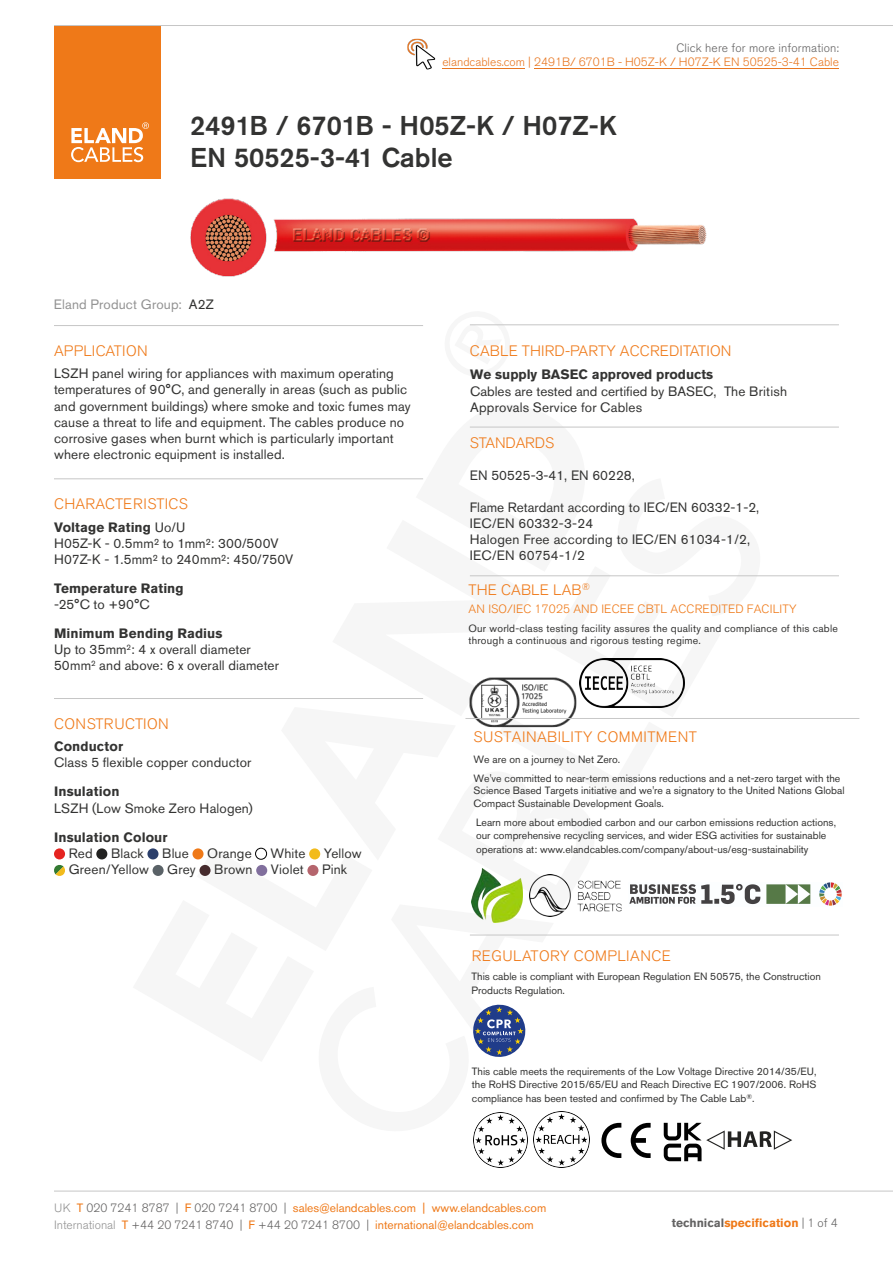
<style>
.page{position:relative;width:893px;height:1263px;background:#fff}
.page>*{position:absolute;margin:0;border:0;box-sizing:border-box;transform-origin:0 0}
.t1{font:500 27px/31.7px "Akzidenz Grotesk BE";color:#333332}
.t2{font:300 15px "Akzidenz Grotesk BE";letter-spacing:.01em;color:#ef7918}
.t3{font:300 15px "Akzidenz Grotesk BE";letter-spacing:.03em;color:#ef7918}
.t4{font:300 15px "Akzidenz Grotesk BE";letter-spacing:-.01em;color:#ef7918}
.t5{font:13.5px/16.2px "Akzidenz Grotesk BE";letter-spacing:.01em;color:#333332}
.t6{font:700 13.5px "Akzidenz Grotesk BE";color:#333332}
.t7{font:13.5px "Akzidenz Grotesk BE";letter-spacing:.01em;color:#929292}
.t8{font:12px/17.5px "Akzidenz Grotesk BE";color:#ef7918}
.t9{font:300 12px "Akzidenz Grotesk BE";color:#e87722}
.t10{font:300 12px "Akzidenz Grotesk BE";letter-spacing:.015em;color:#ef7918}
.t11{font:300 12px "Akzidenz Grotesk BE";letter-spacing:.015em;color:#646363}
.t12{font:700 12px "Akzidenz Grotesk BE";color:#ef7918}
.t13{font:10.5px/13.6px "Akzidenz Grotesk BE";color:#333332}
.t14{font:10.5px/12.8px "Akzidenz Grotesk BE";letter-spacing:.02em;color:#333332}
.s1{font-weight:700}
.s2{font-weight:300;color:#929292}
.s3{font-weight:300;color:#646363}
.s4{color:#646363}
</style>
<div class="page">
<svg style="left:470px;top:325px;width:45px;height:1px"></svg>
<div style="left:54px;top:26px;width:106px;height:153px;background:#ef7918"></div>
<svg style="left:71px;top:122px;width:78px;height:40px"></svg>
<hr style="left:54px;top:25px;width:839px;height:1px;background:#c6c6c6">
<hr style="left:54px;top:1191px;width:839px;height:1px;background:#c6c6c6">
<hr style="left:534px;top:68px;width:305px;height:1px;background:#e87722">
<hr style="left:443px;top:68px;width:82px;height:1px;background:#e87722">
<hr style="left:54px;top:325px;width:369px;height:1px;background:#c6c6c6">
<hr style="left:54px;top:478px;width:369px;height:1px;background:#c6c6c6">
<hr style="left:54px;top:698px;width:369px;height:1px;background:#c6c6c6">
<div style="left:54px;top:848px;width:11px;height:11px;background:#e52420;border-radius:50%"></div>
<div style="left:96px;top:848px;width:11px;height:11px;background:#222221;border-radius:50%"></div>
<div style="left:147px;top:848px;width:11px;height:11px;background:#2b3f6b;border-radius:50%"></div>
<div style="left:192px;top:848px;width:12px;height:11px;background:#ef7918;border-radius:50%"></div>
<div style="left:255px;top:848px;width:12px;height:11px;border:1px solid #000;border-radius:50%"></div>
<div style="left:309px;top:848px;width:11px;height:11px;background:#f2bb1c;border-radius:50%"></div>
<svg style="left:54px;top:865px;width:11px;height:11px"></svg>
<div style="left:153px;top:865px;width:11px;height:11px;background:#5a6267;border-radius:50%"></div>
<div style="left:199px;top:865px;width:12px;height:11px;background:#452a2c;border-radius:50%"></div>
<div style="left:256px;top:865px;width:11px;height:11px;background:#816f9d;border-radius:50%"></div>
<div style="left:307px;top:865px;width:11px;height:11px;background:#b5656d;border-radius:50%"></div>
<hr style="left:470px;top:324px;width:369px;height:1px;background:#c6c6c6">
<hr style="left:470px;top:427px;width:369px;height:1px;background:#c6c6c6">
<img style="left:190px;top:198px;width:517px;height:79px">
<img style="left:407px;top:38px;width:29px;height:32px">
<svg style="left:722px;top:1130px;width:70px;height:20px"></svg>
<svg style="left:473px;top:1004px;width:53px;height:53px"></svg>
<hr style="left:470px;top:935px;width:369px;height:1px;background:#c6c6c6">
<img style="left:663px;top:1122px;width:59px;height:39px">
<hr style="left:470px;top:575px;width:369px;height:1px;background:#c6c6c6">
<img style="left:581px;top:659px;width:104px;height:49px">
<img style="left:469px;top:673px;width:118px;height:55px">
<hr style="left:465px;top:718px;width:394px;height:1px;background:#c6c6c6">
<img style="left:472px;top:868px;width:50px;height:55px">
<img style="left:629px;top:883px;width:213px;height:23px">
<img style="left:529px;top:875px;width:92px;height:41px">
<svg style="left:601px;top:1123px;width:20px;height:35px"></svg>
<svg style="left:631px;top:1123px;width:20px;height:35px"></svg>
<img style="left:473px;top:1113px;width:55px;height:54px">
<img style="left:534px;top:1112px;width:56px;height:56px">
<p class="t11" style="left:676px;top:41px;width:164px">Click here for more information:</p>
<p class="t9" style="left:442px;top:55px;width:398px">elandcables.com | 2491B/ 6701B - H05Z-K / H07Z-K EN 50525-3-41 Cable</p>
<h1 class="t1" style="left:190px;top:109px;width:428px">2491B / 6701B - H05Z-K / H07Z-K<br>EN 50525-3-41 Cable</h1>
<p class="t7" style="left:54px;top:296px;width:130px">Eland Product Group:</p>
<p class="t5" style="left:189px;top:296px;width:27px">A2Z</p>
<p class="t2" style="left:54px;top:342px;width:95px">APPLICATION</p>
<p class="t5" style="left:54px;top:365px;width:358px">LSZH panel wiring for appliances with maximum operating temperatures of 90°C, and generally in areas (such as public and government buildings) where smoke and toxic fumes may cause a threat to life and equipment. The cables produce no corrosive gases when burnt which is particularly important where electronic equipment is installed.</p>
<p class="t2" style="left:54px;top:495px;width:135px">CHARACTERISTICS</p>
<p class="t5" style="left:54px;top:519px;width:241px"><span class="s1">Voltage Rating</span> Uo/U<br>H05Z-K - 0.5mm² to 1mm²: 300/500V<br>H07Z-K - 1.5mm² to 240mm²: 450/750V</p>
<p class="t6" style="left:54px;top:580px;width:131px">Temperature Rating</p>
<p class="t5" style="left:54px;top:596px;width:97px">-25°C to +90°C</p>
<p class="t5" style="left:54px;top:625px;width:227px"><span class="s1">Minimum Bending Radius<br></span>Up to 35mm<sup>2</sup>: 4 x overall diameter<br>50mm<sup>2</sup> and above: 6 x overall diameter</p>
<p class="t3" style="left:54px;top:715px;width:116px">CONSTRUCTION</p>
<p class="t6" style="left:54px;top:739px;width:71px">Conductor</p>
<p class="t5" style="left:54px;top:754px;width:199px">Class 5 flexible copper conductor</p>
<p class="t6" style="left:54px;top:784px;width:67px">Insulation</p>
<p class="t5" style="left:54px;top:800px;width:200px">LSZH (Low Smoke Zero Halogen)</p>
<p class="t6" style="left:54px;top:829px;width:115px">Insulation Colour</p>
<p class="t5" style="left:69px;top:845px;width:25px">Red</p>
<p class="t5" style="left:111px;top:845px;width:34px">Black</p>
<p class="t5" style="left:162px;top:845px;width:28px">Blue</p>
<p class="t5" style="left:207px;top:845px;width:46px">Orange</p>
<p class="t5" style="left:270px;top:845px;width:37px">White</p>
<p class="t5" style="left:324px;top:845px;width:39px">Yellow</p>
<p class="t5" style="left:69px;top:861px;width:82px">Green/Yellow</p>
<p class="t5" style="left:167px;top:861px;width:30px">Grey</p>
<p class="t5" style="left:214px;top:861px;width:40px">Brown</p>
<p class="t5" style="left:271px;top:861px;width:34px">Violet</p>
<p class="t5" style="left:322px;top:861px;width:26px">Pink</p>
<p class="t2" style="left:470px;top:342px;width:263px">CABLE THIRD-PARTY ACCREDITATION</p>
<p class="t6" style="left:470px;top:367px;width:245px">We supply BASEC approved products</p>
<p class="t5" style="left:470px;top:383px;width:318px">Cables are tested and certified by BASEC, The British<br>Approvals Service for Cables</p>
<p class="t4" style="left:470px;top:434px;width:86px">STANDARDS</p>
<p class="t5" style="left:470px;top:467px;width:166px">EN 50525-3-41, EN 60228,</p>
<p class="t5" style="left:470px;top:499px;width:291px">Flame Retardant according to IEC/EN 60332-1-2,<br>IEC/EN 60332-3-24<br>Halogen Free according to IEC/EN 61034-1/2,<br>IEC/EN 60754-1/2</p>
<p class="t2" style="left:469px;top:581px;width:123px">THE CABLE LAB<sup>®</sup></p>
<p class="t10" style="left:469px;top:602px;width:330px">AN ISO/IEC 17025 AND IECEE CBTL ACCREDITED FACILITY</p>
<p class="t14" style="left:468px;top:621px;width:371px">Our world-class testing facility assures the quality and compliance of this cable through a continuous and rigorous testing regime.</p>
<p class="t3" style="left:473px;top:729px;width:225px">SUSTAINABILITY COMMITMENT</p>
<p class="t13" style="left:474px;top:750px;width:368px;line-height:18.1px">We are on a journey to Net Zero.<br>We've committed to near-term emissions reductions and a net-zero target with the</p>
<p class="t13" style="left:474px;top:784px;width:372px;line-height:12.6px">Science Based Targets initiative and we're a signatory to the United Nations Global<br>Compact Sustainable Development Goals.</p>
<p class="t13" style="left:476px;top:815px;width:361px">Learn more about embodied carbon and our carbon emissions reduction actions, our comprehensive recycling services, and wider ESG activities for sustainable operations at: www.elandcables.com/company/about-us/esg-sustainability</p>
<p class="t3" style="left:472px;top:947px;width:201px">REGULATORY COMPLIANCE</p>
<p class="t13" style="left:472px;top:970px;width:351px">This cable is compliant with European Regulation EN 50575, the Construction<br>Products Regulation.</p>
<p class="t13" style="left:472px;top:1064px;width:346px;text-align:justify">This cable meets the requirements of the Low Voltage Directive 2014/35/EU, the RoHS Directive 2015/65/EU and Reach Directive EC 1907/2006. RoHS compliance has been tested and confirmed by The Cable Lab<sup>®</sup>.</p>
<p class="t8" style="left:54px;top:1199px;width:494px"><span class="s2">UK</span> T <span class="s3">020 7241 8787 |</span> F <span class="s3">020 7241 8700 |</span> sales@elandcables.com | www.elandcables.com<br><span class="s2">International</span> T <span class="s3">+44 20 7241 8740 |</span> F <span class="s3">+44 20 7241 8700 |</span> international@elandcables.com</p>
<p class="t12" style="left:672px;top:1216px;width:167px"><span class="s4">technical</span>specification <span class="s3">| 1 of 4</span></p>
</div>
